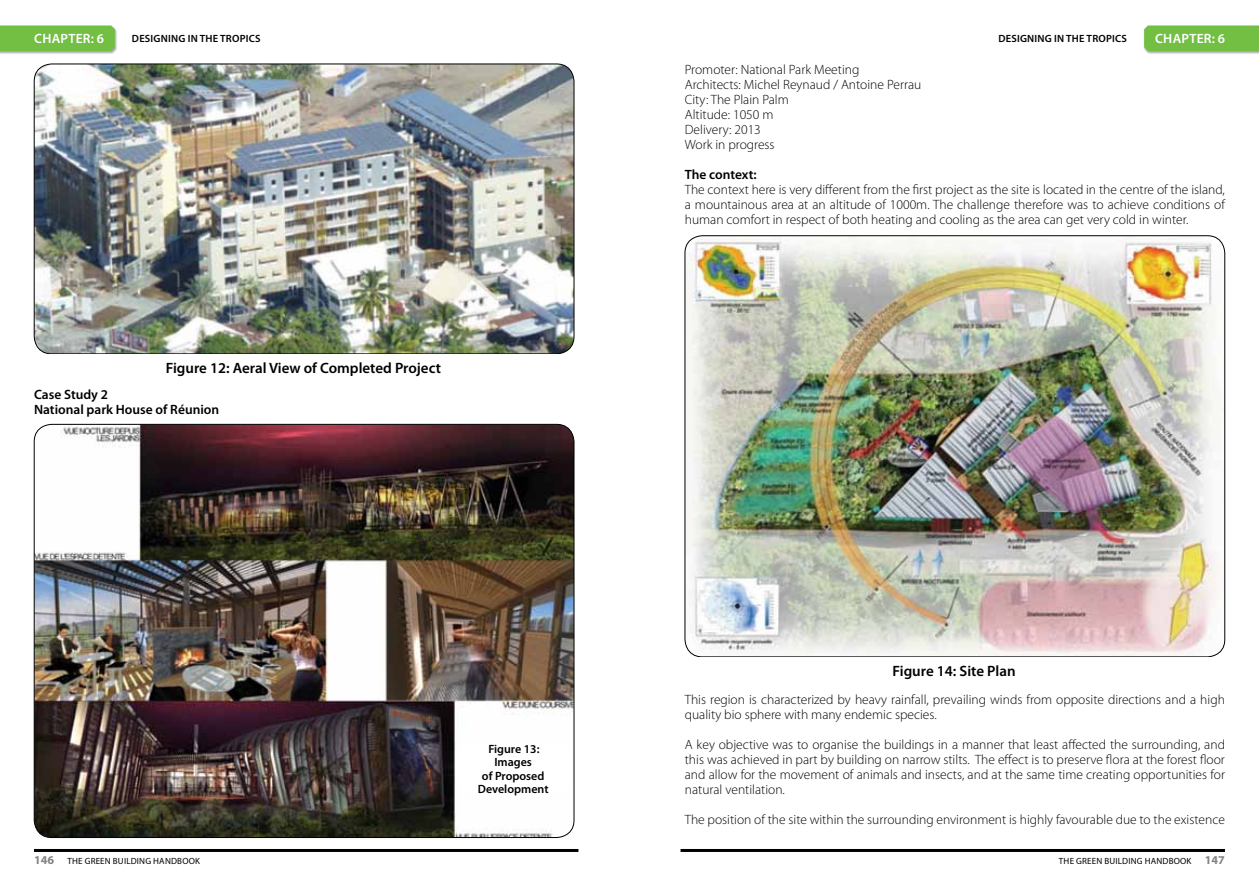
<style>
.page{position:relative;width:1259px;height:893px;background:#fff}
.page>*{position:absolute;margin:0;border:0;box-sizing:border-box;transform-origin:0 0}
.t1{font:600 15px "Myriad Pro";color:#000}
.t2{font:300 13.5px/15px "Myriad Pro";color:#000}
.t3{font:600 13.5px/15px "Myriad Pro";color:#000}
.t4{font:600 13.5px "Myriad Pro";letter-spacing:.02em;color:#fff}
.t5{font:600 12px/13.5px "Myriad Pro";color:#000;text-align:center}
.t6{font:700 12px "Myriad Pro";color:#808285}
.t7{font:600 10.5px "Myriad Pro";letter-spacing:.02em;color:#000}
.t8{font:9px "Myriad Pro";letter-spacing:.02em;color:#000}
.s1{font-weight:700;font-size:12px;color:#808285}
</style>
<div class="page">
<div style="left:0;top:25px;width:118px;height:29px;background:#000;opacity:.35"></div>
<div style="left:0;top:26px;width:115px;height:25px;background:#72bf44"></div>
<div style="left:1143px;top:25px;width:116px;height:29px;background:#000;opacity:.35"></div>
<div style="left:1144px;top:26px;width:115px;height:25px;background:#72bf44"></div>
<hr style="left:680px;top:849px;width:545px;height:3px;background:#000">
<hr style="left:34px;top:849px;width:544px;height:3px;background:#000">
<img style="left:34px;top:64px;width:540px;height:290px">
<div style="left:34px;top:64px;width:540px;height:290px;border:1px solid #000;border-radius:18px"></div>
<img style="left:685px;top:236px;width:539px;height:421px">
<img style="left:34px;top:424px;width:540px;height:413px">
<div style="left:456px;top:743px;width:116px;height:50px;background:#fff;border-radius:18px"></div>
<p class="t4" style="left:34px;top:30px;width:71px">chapter: 6</p>
<p class="t7" style="left:132px;top:32px;width:130px">Designing in the tropics</p>
<p class="t7" style="left:998px;top:32px;width:130px">Designing in the tropics</p>
<p class="t4" style="left:1155px;top:30px;width:71px">chapter: 6</p>
<p class="t1" style="left:166px;top:358px;width:277px">Figure 12: Aeral View of Completed Project</p>
<p class="t3" style="left:34px;top:387px;width:187px">Case Study 2<br>National park House of Réunion</p>
<p class="t5" style="left:478px;top:741px;width:72px">Figure 13:<br>Images<br>of Proposed<br>Development</p>
<p class="t2" style="left:685px;top:62px;width:238px">Promoter: National Park Meeting<br>Architects: Michel Reynaud / Antoine Perrau<br>City: The Plain Palm<br>Altitude: 1050 m<br>Delivery: 2013<br>Work in progress</p>
<p class="t3" style="left:685px;top:167px;width:73px">The context:</p>
<p class="t2" style="left:685px;top:182px;width:542px;text-align:justify">The context here is very different from the first project as the site is located in the centre of the island, a mountainous area at an altitude of 1000m. The challenge therefore was to achieve conditions of human comfort in respect of both heating and cooling as the area can get very cold in winter.</p>
<p class="t1" style="left:892px;top:661px;width:125px">Figure 14: Site Plan</p>
<p class="t2" style="left:685px;top:692px;width:541px">This region is characterized by heavy rainfall, prevailing winds from opposite directions and a high quality bio sphere with many endemic species.</p>
<p class="t2" style="left:685px;top:737px;width:542px;text-align:justify">A key objective was to organise the buildings in a manner that least affected the surrounding, and this was achieved in part by building on narrow stilts. The effect is to preserve flora at the forest floor and allow for the movement of animals and insects, and at the same time creating opportunities for natural ventilation.</p>
<p class="t2" style="left:685px;top:812px;width:541px">The position of the site within the surrounding environment is highly favourable due to the existence</p>
<p class="t6" style="left:34px;top:852px;width:21px">146</p>
<p class="t8" style="left:67px;top:855px;width:134px">THE GREEN BUILDING HANDBOOK</p>
<p class="t8" style="left:1059px;top:855px;width:167px">THE GREEN BUILDING HANDBOOK <span class="s1">147</span></p>
</div>
